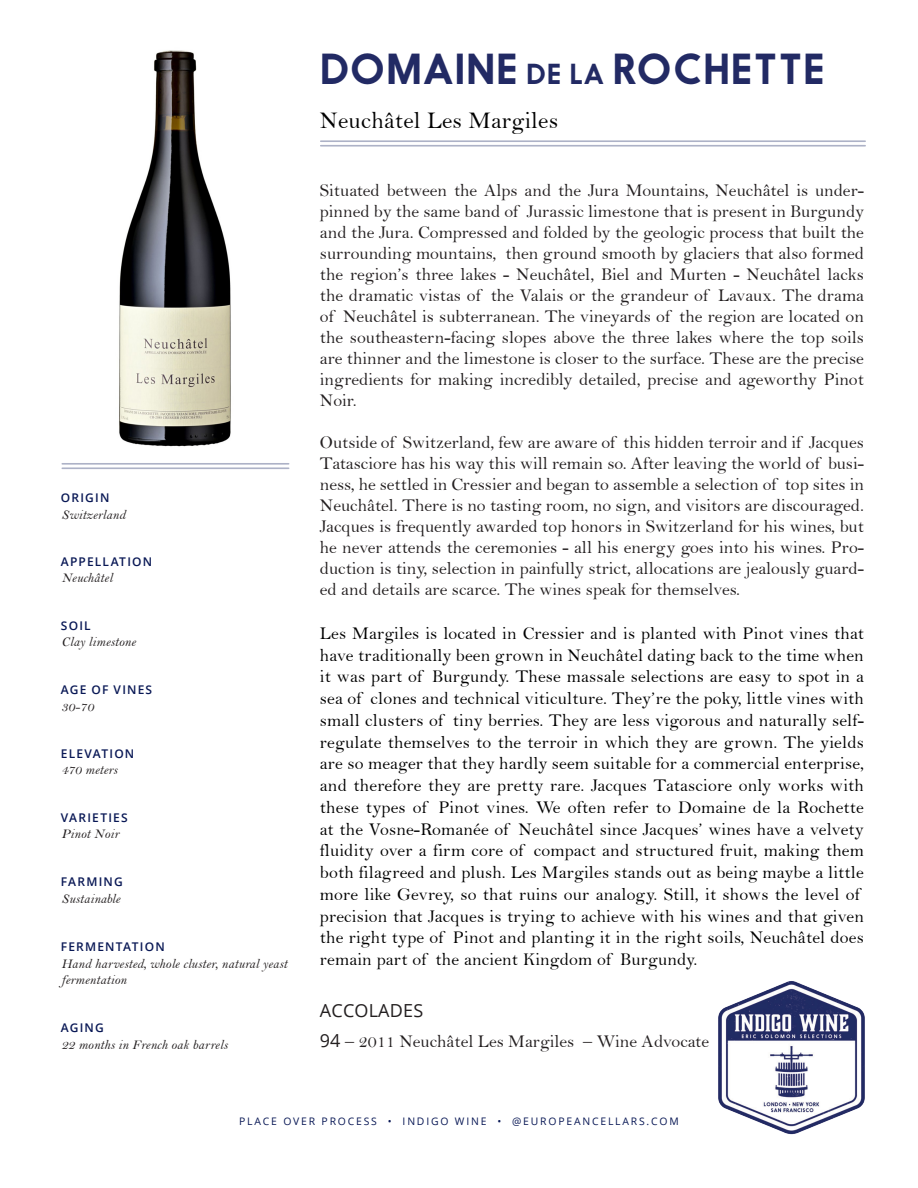
<style>
.page{position:relative;width:918px;height:1188px;background:#fff}
.page>*{position:absolute;margin:0;border:0;box-sizing:border-box;transform-origin:0 0}
.t1{font:500 40.5px "Nanami Pro";letter-spacing:.03em;color:#222a64}
.t2{font:24px "Bell";letter-spacing:.01em;color:#000}
.t3{font:18px/21px "Bell";color:#231f20;text-align:justify}
.t4{font:18px/21.8px "Bell";letter-spacing:.01em;color:#000}
.t5{font:18px "Open Sans";letter-spacing:.01em;color:#231f20}
.t6{font:13.5px/16.2px "Bell MT Italic";letter-spacing:.01em;color:#231f20}
.t7{font:600 12px "Open Sans";letter-spacing:.095em;color:#091855}
.t8{font:10.35px "Open Sans";letter-spacing:.175em;color:#091855}
.s1{font-size:27px}
.s2{font-family:"Open Sans"}
</style>
<div class="page">
<hr style="left:62px;top:467px;width:227px;height:2px;background:#091855">
<hr style="left:62px;top:463px;width:227px;height:2px;background:#091855">
<hr style="left:321px;top:145px;width:544px;height:2px;background:#091855">
<hr style="left:321px;top:140px;width:544px;height:2px;background:#091855">
<img style="left:718px;top:981px;width:147px;height:154px">
<img style="left:119px;top:50px;width:112px;height:397px">
<h1 class="t1" style="left:320px;top:44px;width:506px">DOMAINE <span class="s1">DE LA</span> ROCHETTE</h1>
<p class="t7" style="left:61px;top:490px;width:50px">ORIGIN</p>
<p class="t6" style="left:61px;top:506px;width:66px">Switzerland</p>
<p class="t7" style="left:61px;top:553px;width:93px">APPELLATION</p>
<p class="t6" style="left:61px;top:569px;width:53px">Neuchâtel</p>
<p class="t7" style="left:61px;top:617px;width:31px">SOIL</p>
<p class="t6" style="left:61px;top:634px;width:76px">Clay limestone</p>
<p class="t7" style="left:61px;top:682px;width:93px">AGE OF VINES</p>
<p class="t6" style="left:61px;top:698px;width:34px">30-70</p>
<p class="t7" style="left:61px;top:745px;width:75px">ELEVATION</p>
<p class="t6" style="left:61px;top:762px;width:57px">470 meters</p>
<p class="t7" style="left:61px;top:809px;width:68px">VARIETIES</p>
<p class="t6" style="left:61px;top:826px;width:59px">Pinot Noir</p>
<p class="t7" style="left:61px;top:873px;width:63px">FARMING</p>
<p class="t6" style="left:61px;top:891px;width:60px">Sustainable</p>
<p class="t7" style="left:61px;top:938px;width:105px">FERMENTATION</p>
<p class="t6" style="left:61px;top:955px;width:227px">Hand harvested, whole cluster, natural yeast fermentation</p>
<p class="t7" style="left:61px;top:1019px;width:44px">AGING</p>
<p class="t6" style="left:61px;top:1037px;width:168px">22 months in French oak barrels</p>
<p class="t2" style="left:320px;top:106px;width:240px">Neuchâtel Les Margiles</p>
<p class="t3" style="left:320px;top:180px;width:546px">Situated between the Alps and the Jura Mountains, Neuchâtel is under&shy;pinned by the same band of Jurassic limestone that is present in Burgundy and the Jura. Compressed and folded by the geologic process that built the surrounding mountains, then ground smooth by glaciers that also formed the region’s three lakes - Neuchâtel, Biel and Murten - Neuchâtel lacks the dramatic vistas of the Valais or the grandeur of Lavaux. The drama of Neuchâtel is subterranean. The vineyards of the region are located on the southeastern-facing slopes above the three lakes where the top soils are thinner and the limestone is closer to the surface. These are the precise ingredients for making incredibly detailed, precise and ageworthy Pinot Noir.</p>
<p class="t3" style="left:320px;top:432px;width:546px">Outside of Switzerland, few are aware of this hidden terroir and if Jacques Tatasciore has his way this will remain so. After leaving the world of busi&shy;ness, he settled in Cressier and began to assemble a selection of top sites in Neuchâtel. There is no tasting room, no sign, and visitors are discouraged.<br>Jacques is frequently awarded top honors in Switzerland for his wines, but he never attends the ceremonies - all his energy goes into his wines. Pro&shy;duction is tiny, selection in painfully strict, allocations are jealously guard&shy;ed and details are scarce. The wines speak for themselves.</p>
<p class="t4" style="left:320px;top:622px;width:546px">Les Margiles is located in Cressier and is planted with Pinot vines that have traditionally been grown in Neuchâtel dating back to the time when it was part of Burgundy. These massale selections are easy to spot in a sea of clones and technical viticulture. They’re the poky, little vines with small clusters of tiny berries. They are less vigorous and naturally self&shy;regulate themselves to the terroir in which they are grown. The yields are so meager that they hardly seem suitable for a commercial enterprise, and therefore they are pretty rare. Jacques Tatasciore only works with these types of Pinot vines. We often refer to Domaine de la Rochette at the Vosne-Romanée of Neuchâtel since Jacques’ wines have a velvety fluidity over a firm core of compact and structured fruit, making them both filagreed and plush. Les Margiles stands out as being maybe a little more like Gevrey, so that ruins our analogy. Still, it shows the level of precision that Jacques is trying to achieve with his wines and that given the right type of Pinot and planting it in the right soils, Neuchâtel does remain part of the ancient Kingdom of Burgundy.</p>
<p class="t5" style="left:320px;top:998px;width:105px">ACCOLADES</p>
<p class="t3" style="left:320px;top:1031px;width:391px"><span class="s2">94</span> – 2011 Neuchâtel Les Margiles – Wine Advocate</p>
<p class="t8" style="left:239px;top:1114px;width:441px">PLACE OVER PROCESS • INDIGO WINE • @EUROPEANCELLARS.COM</p>
</div>
